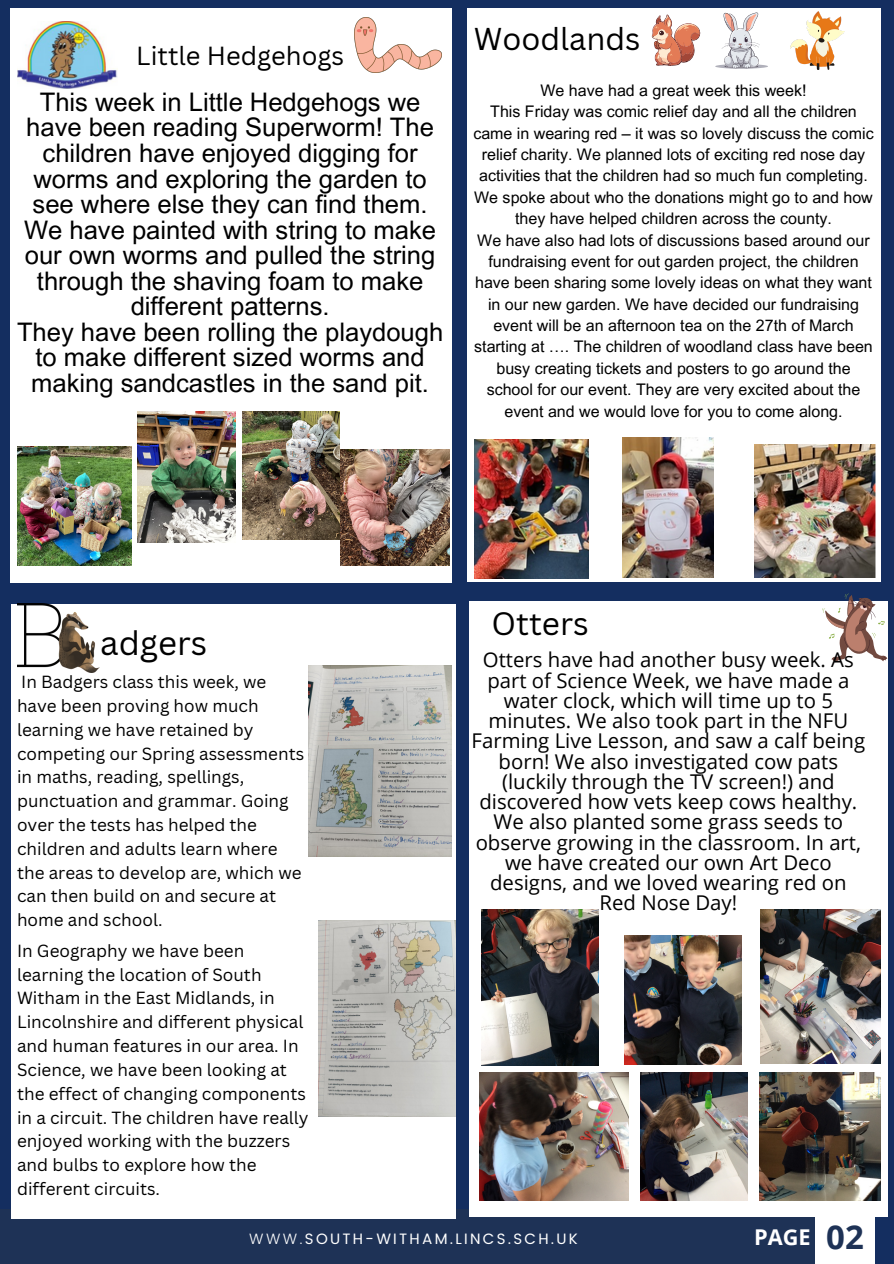
<style>
.page{position:relative;width:894px;height:1264px;background:#fff}
.page>*{position:absolute;margin:0;border:0;box-sizing:border-box;transform-origin:0 0}
.t1{font:33px "Canva Sans";color:#000}
.t2{font:31.5px "Canva Sans";color:#000}
.t3{font:30.75px "Canva Sans";color:#000}
.t4{font:25.5px/25.5px "Arial MT Pro";color:#000;text-align:center}
.t5{font:25.5px "Canva Sans";color:#000}
.t6{font:700 21.75px "Open Sans";color:#fff}
.t7{font:20.4px/20.2px "Open Sans";color:#000;text-align:center}
.t8{font:17.1px/23.9px "Canva Sans";color:#000}
.t9{font:16.05px/21.3px "Arial MT Pro";color:#000;text-align:center}
.t10{font:15px "Poppins";letter-spacing:.15em;color:#fff}
.s1{font-weight:300}
.s2{font-size:32.85px;color:#1e3256}
</style>
<div class="page">
<div style="left:0;top:0;width:893px;height:1263px;background:#142e60"></div>
<div style="left:0;top:1208px;width:829px;height:55px;background:#1e3256"></div>
<div style="left:815px;top:1172px;width:59px;height:91px;background:#fff"></div>
<div style="left:11px;top:604px;width:444px;height:614px;background:#fff"></div>
<div style="left:469px;top:601px;width:418px;height:615px;background:#fff"></div>
<img style="left:17px;top:604px;width:82px;height:68px">
<svg style="left:822px;top:593px;width:64px;height:69px"></svg>
<div style="left:11px;top:8px;width:441px;height:574px;background:#fff"></div>
<img style="left:17px;top:21px;width:101px;height:68px">
<div style="left:466px;top:8px;width:414px;height:574px;background:#fff"></div>
<svg style="left:651px;top:14px;width:49px;height:52px"></svg>
<svg style="left:715px;top:12px;width:52px;height:57px"></svg>
<img style="left:790px;top:12px;width:54px;height:57px">
<img style="left:481px;top:909px;width:117px;height:156px">
<img style="left:640px;top:1072px;width:107px;height:127px">
<img style="left:624px;top:935px;width:117px;height:129px">
<img style="left:760px;top:909px;width:120px;height:154px">
<img style="left:480px;top:1072px;width:148px;height:127px">
<img style="left:354px;top:18px;width:87px;height:54px">
<img style="left:340px;top:449px;width:109px;height:116px">
<img style="left:242px;top:411px;width:97px;height:128px">
<img style="left:137px;top:411px;width:98px;height:131px">
<img style="left:17px;top:447px;width:115px;height:118px">
<img style="left:318px;top:920px;width:137px;height:196px">
<img style="left:309px;top:665px;width:143px;height:191px">
<img style="left:759px;top:1072px;width:121px;height:127px">
<img style="left:474px;top:440px;width:114px;height:138px">
<img style="left:622px;top:438px;width:91px;height:139px">
<img style="left:754px;top:444px;width:120px;height:133px">
<h3 class="t5" style="left:136px;top:38px;width:209px">Little Hedgehogs</h3>
<p class="t4" style="left:17px;top:92px;width:427px">This week in Little Hedgehogs we have been reading Superworm! The children have enjoyed digging for worms and exploring the garden to see where else they can find them.<br>We have painted with string to make our own worms and pulled the string through the shaving foam to make different patterns.<br>They have been rolling the playdough to make different sized worms and making sandcastles in the sand pit.</p>
<h3 class="t3" style="left:473px;top:17px;width:168px">Woodlands</h3>
<p class="t9" style="left:473px;top:81px;width:402px">We have had a great week this week!<br>This Friday was comic relief day and all the children came in wearing red – it was so lovely discuss the comic relief charity. We planned lots of exciting red nose day activities that the children had so much fun completing.<br>We spoke about who the donations might go to and how they have helped children across the county.<br>We have also had lots of discussions based around our fundraising event for out garden project, the children have been sharing some lovely ideas on what they want in our new garden. We have decided our fundraising event will be an afternoon tea on the 27th of March starting at …. The children of woodland class have been busy creating tickets and posters to go around the school for our event. They are very excited about the event and we would love for you to come along.</p>
<h1 class="t1" style="left:100px;top:619px;width:108px">adgers</h1>
<p class="t8" style="left:17px;top:669px;width:288px">In Badgers class this week, we have been proving how much learning we have retained by competing our Spring assessments in maths, reading, spellings, punctuation and grammar. Going over the tests has helped the children and adults learn where the areas to develop are, which we can then build on and secure at home and school.</p>
<p class="t8" style="left:17px;top:938px;width:293px">In Geography we have been learning the location of South<br>Witham in the East Midlands, in<br>Lincolnshire and different physical and human features in our area. In<br>Science, we have been looking at the effect of changing components in a circuit. The children have really enjoyed working with the buzzers and bulbs to explore how the different circuits.</p>
<h2 class="t2" style="left:491px;top:601px;width:99px">Otters</h2>
<p class="t7" style="left:471px;top:649px;width:395px">Otters have had another busy week. As part of Science Week, we have made a water clock, which will time up to 5 minutes. We also took part in the NFU Farming Live Lesson, and saw a calf being born! We also investigated cow pats (luckily through the TV screen!) and discovered how vets keep cows healthy.<br>We also planted some grass seeds to observe growing in the classroom. In art, we have created our own Art Deco designs, and we loved wearing red on Red Nose Day!</p>
<p class="t10" style="left:249px;top:1230px;width:330px"><span class="s1">WWW.</span>SOUTH-WITHAM.LINCS.SCH.UK</p>
<h3 class="t6" style="left:753px;top:1221px;width:111px">PAGE <span class="s2">02</span></h3>
</div>
